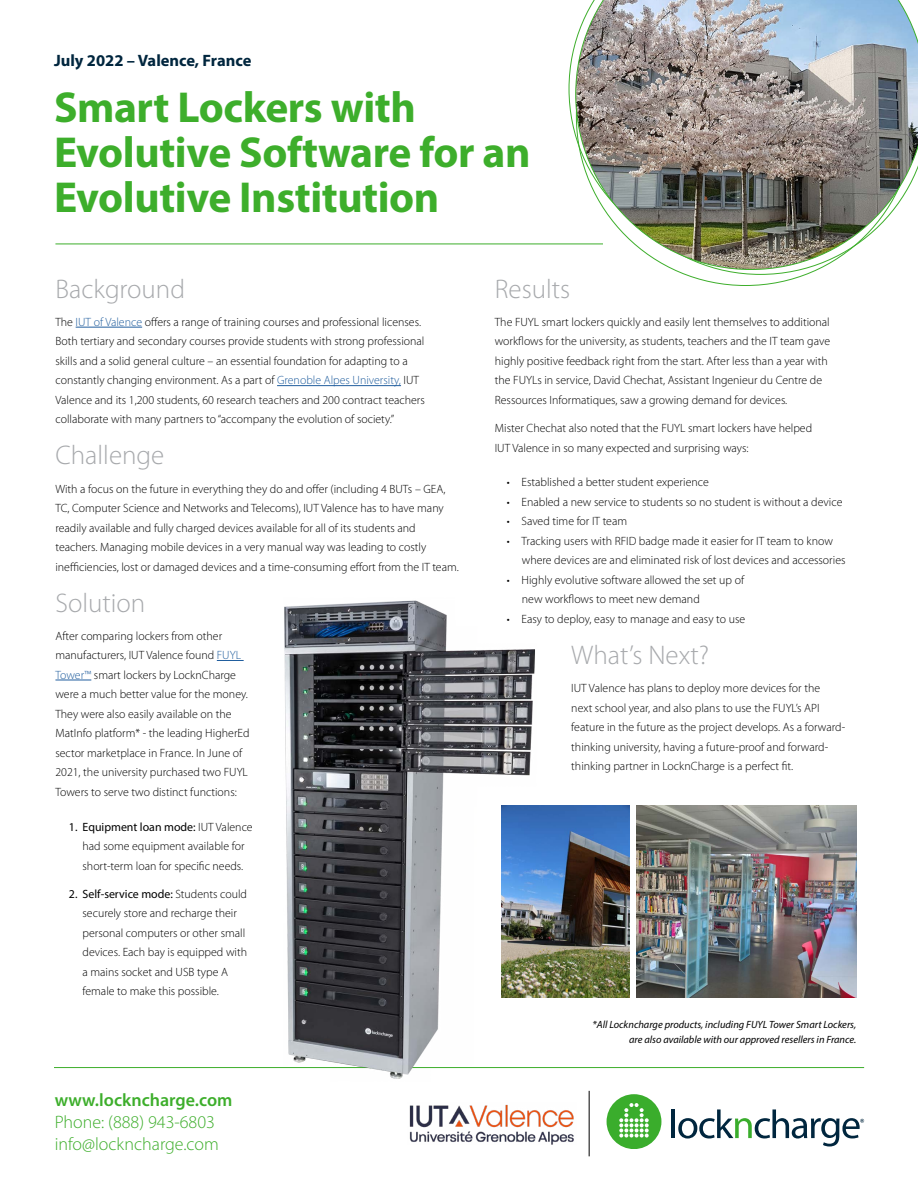
<style>
.page{position:relative;width:918px;height:1188px;background:#fff}
.page>*{position:absolute;margin:0;border:0;box-sizing:border-box;transform-origin:0 0}
.t1{font:700 43.5px/45px "Myriad Pro";letter-spacing:-.01em;color:#3dae2b}
.t2{font:300 27px "Myriad Pro";color:#a7a9ac}
.t3{font:300 18px/21.6px "Myriad Pro";color:#3dae2b}
.t4{font:600 18px "Myriad Pro";color:#3dae2b}
.t5{font:700 16.5px "Myriad Pro";color:#00263e}
.t6{font:300 12px/19.5px "Myriad Pro";color:#000}
.t7{font:italic 10.5px/15px "Myriad Pro";color:#000;text-align:right}
.s1{color:#215e9e}
.s2{font-weight:400}
</style>
<div class="page">
<img style="left:575px;top:0;width:343px;height:270px">
<img style="left:409px;top:1104px;width:165px;height:40px">
<hr style="left:76px;top:327px;width:66px;height:1px;background:#215e9e">
<hr style="left:277px;top:385px;width:124px;height:1px;background:#215e9e">
<svg style="left:217px;top:660px;width:27px;height:1px"></svg>
<hr style="left:55px;top:680px;width:36px;height:1px;background:#215e9e">
<hr style="left:54px;top:1067px;width:810px;height:1px;background:#3dae2b">
<hr style="left:672px;top:1109px;width:3px;height:29px;background:#00263e">
<div style="left:607px;top:1094px;width:54px;height:55px;background:#3aad2c;border-radius:50%"></div>
<svg style="left:619px;top:1103px;width:30px;height:35px"></svg>
<svg style="left:678px;top:1109px;width:186px;height:38px"></svg>
<hr style="left:589px;top:1091px;width:1px;height:65px;background:#000">
<hr style="left:55px;top:244px;width:548px;height:1px;background:#3dae2b">
<img style="left:247px;top:600px;width:317px;height:479px">
<img style="left:501px;top:805px;width:128px;height:193px">
<img style="left:637px;top:805px;width:219px;height:192px">
<h3 class="t5" style="left:54px;top:50px;width:199px">July 2022 – Valence, France</h3>
<h1 class="t1" style="left:54px;top:84px;width:478px">Smart Lockers with<br>Evolutive Software for an<br>Evolutive Institution</h1>
<h2 class="t2" style="left:55px;top:273px;width:131px">Background</h2>
<p class="t6" style="left:55px;top:312px;width:371px">The <span class="s1">IUT of Valence</span> offers a range of training courses and professional licenses.<br>Both tertiary and secondary courses provide students with strong professional skills and a solid general culture – an essential foundation for adapting to a constantly changing environment. As a part of <span class="s1">Grenoble Alpes University,</span> IUT Valence and its 1,200 students, 60 research teachers and 200 contract teachers collaborate with many partners to “accompany the evolution of society.”</p>
<h2 class="t2" style="left:55px;top:439px;width:110px">Challenge</h2>
<p class="t6" style="left:55px;top:479px;width:405px">With a focus on the future in everything they do and offer (including 4 BUTs – GEA, TC, Computer Science and Networks and Telecoms), IUT Valence has to have many readily available and fully charged devices available for all of its students and teachers. Managing mobile devices in a very manual way was leading to costly inefficiencies, lost or damaged devices and a time-consuming effort from the IT team.</p>
<h2 class="t2" style="left:55px;top:586px;width:91px">Solution</h2>
<p class="t6" style="left:55px;top:626px;width:196px">After comparing lockers from other manufacturers, IUT Valence found <span class="s1">FUYL Tower™</span> smart lockers by LocknCharge were a much better value for the money.<br>They were also easily available on the MatInfo platform* - the leading HigherEd sector marketplace in France. In June of 2021, the university purchased two FUYL Towers to serve two distinct functions:</p>
<p class="t6" style="left:69px;top:817px;width:185px;text-align:center"><span class="s2">1. Equipment loan mode:</span> IUT Valence had some equipment available for short-term loan for specific needs.</p>
<p class="t6" style="left:83px;top:884px;width:166px;text-indent:-14px"><span class="s2">2. Self-service mode:</span> Students could securely store and recharge their personal computers or other small devices. Each bay is equipped with a mains socket and USB type A female to make this possible.</p>
<h3 class="t4" style="left:55px;top:1089px;width:179px">www.lockncharge.com</h3>
<h3 class="t3" style="left:55px;top:1111px;width:166px">Phone: (888) 943-6803 info@lockncharge.com</h3>
<h2 class="t2" style="left:495px;top:273px;width:77px">Results</h2>
<p class="t6" style="left:495px;top:312px;width:337px">The FUYL smart lockers quickly and easily lent themselves to additional workflows for the university, as students, teachers and the IT team gave highly positive feedback right from the start. After less than a year with the FUYLs in service, David Chechat, Assistant Ingenieur du Centre de Ressources Informatiques, saw a growing demand for devices.</p>
<p class="t6" style="left:495px;top:418px;width:319px">Mister Chechat also noted that the FUYL smart lockers have helped<br>IUT Valence in so many expected and surprising ways:</p>
<p class="t6" style="left:507px;top:473px;width:204px">• Established a better student experience</p>
<p class="t6" style="left:507px;top:492px;width:337px">• Enabled a new service to students so no student is without a device</p>
<p class="t6" style="left:507px;top:512px;width:122px">• Saved time for IT team</p>
<p class="t6" style="left:522px;top:531px;width:325px;text-indent:-15px">• Tracking users with RFID badge made it easier for IT team to know where devices are and eliminated risk of lost devices and accessories</p>
<p class="t6" style="left:522px;top:570px;width:224px;text-indent:-15px">• Highly evolutive software allowed the set up of new workflows to meet new demand</p>
<p class="t6" style="left:507px;top:609px;width:240px">• Easy to deploy, easy to manage and easy to use</p>
<h2 class="t2" style="left:571px;top:639px;width:139px">What’s Next?</h2>
<p class="t6" style="left:571px;top:678px;width:275px">IUT Valence has plans to deploy more devices for the<br>next school year, and also plans to use the FUYL’s API feature in the future as the project develops. As a forward&shy;thinking university, having a future-proof and forward&shy;thinking partner in LocknCharge is a perfect fit.</p>
<p class="t7" style="left:593px;top:1016px;width:265px">*All Lockncharge products, including FUYL Tower Smart Lockers, are also available with our approved resellers in France.</p>
</div>
